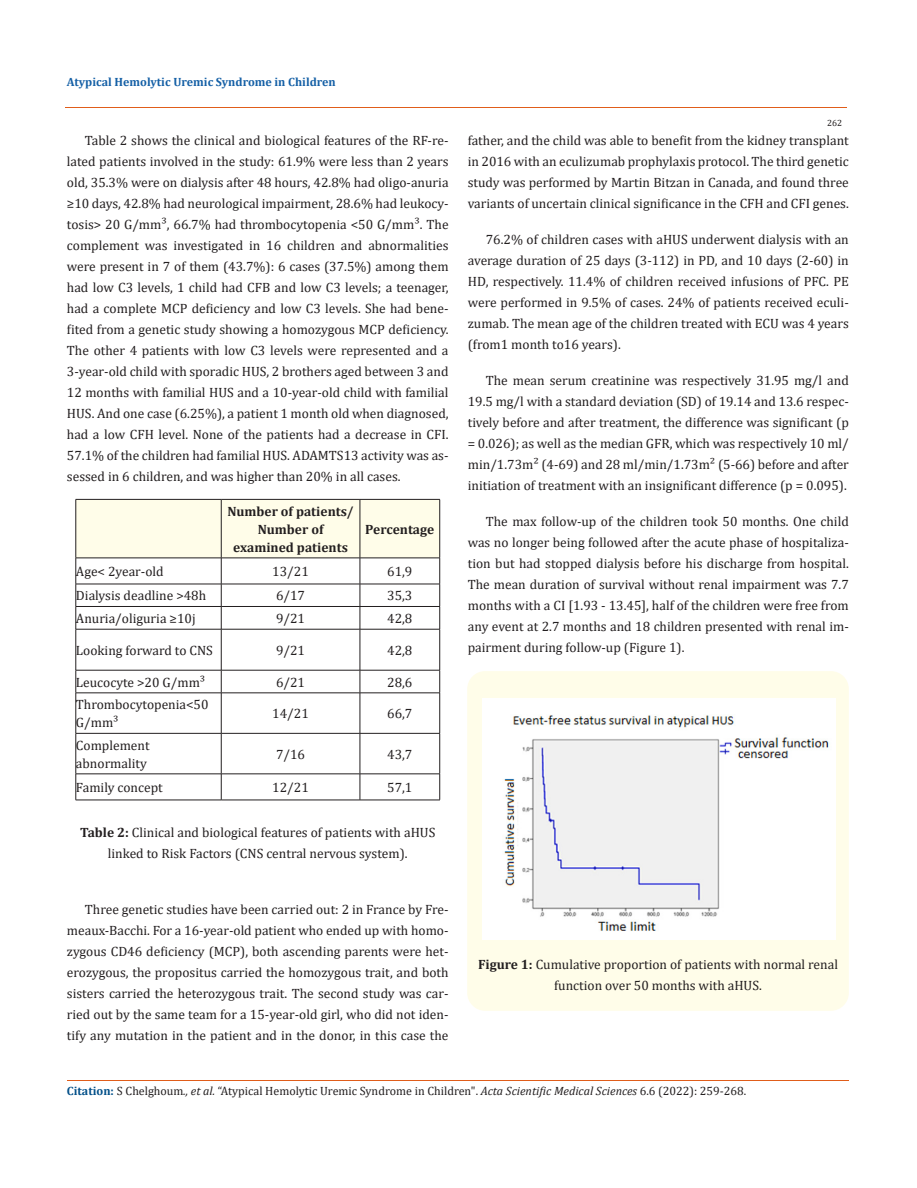
<style>
.page{position:relative;width:917px;height:1188px;background:#fff}
.page>*{position:absolute;margin:0;border:0;box-sizing:border-box;transform-origin:0 0}
.t1{font:13.5px/21px "Cambria";color:#231f20;text-align:justify}
.t2{font:700 13.5px/18px "Cambria";color:#231f20;text-align:center}
.t3{font:12px "Cambria";color:#231f20}
.t4{font:700 12px "Cambria";color:#1560a6}
.t5{font:9px "Cambria";color:#231f20}
.s1{font-weight:700}
.s2{font-weight:700;color:#035089}
.s3{font-style:italic}
</style>
<div class="page">
<svg style="left:75px;top:499px;width:365px;height:130px"></svg>
<hr style="left:76px;top:629px;width:145px;height:1px;background:#231f20">
<hr style="left:75px;top:629px;width:1px;height:41px;background:#231f20">
<hr style="left:221px;top:629px;width:139px;height:1px;background:#231f20">
<hr style="left:221px;top:629px;width:1px;height:41px;background:#231f20">
<hr style="left:360px;top:629px;width:80px;height:1px;background:#231f20">
<hr style="left:359px;top:629px;width:1px;height:41px;background:#231f20">
<hr style="left:439px;top:629px;width:1px;height:41px;background:#231f20">
<hr style="left:76px;top:670px;width:145px;height:1px;background:#231f20">
<svg style="left:75px;top:670px;width:1px;height:23px"></svg>
<hr style="left:221px;top:670px;width:139px;height:1px;background:#231f20">
<svg style="left:221px;top:670px;width:1px;height:23px"></svg>
<hr style="left:360px;top:670px;width:80px;height:1px;background:#231f20">
<svg style="left:359px;top:670px;width:1px;height:23px"></svg>
<svg style="left:439px;top:670px;width:1px;height:23px"></svg>
<hr style="left:76px;top:693px;width:145px;height:1px;background:#231f20">
<hr style="left:75px;top:693px;width:1px;height:40px;background:#231f20">
<hr style="left:221px;top:693px;width:139px;height:1px;background:#231f20">
<hr style="left:221px;top:693px;width:1px;height:40px;background:#231f20">
<hr style="left:360px;top:693px;width:80px;height:1px;background:#231f20">
<hr style="left:359px;top:693px;width:1px;height:40px;background:#231f20">
<hr style="left:439px;top:693px;width:1px;height:40px;background:#231f20">
<hr style="left:76px;top:733px;width:145px;height:1px;background:#231f20">
<hr style="left:75px;top:734px;width:1px;height:40px;background:#231f20">
<hr style="left:221px;top:733px;width:139px;height:1px;background:#231f20">
<hr style="left:221px;top:734px;width:1px;height:40px;background:#231f20">
<hr style="left:360px;top:733px;width:80px;height:1px;background:#231f20">
<hr style="left:359px;top:734px;width:1px;height:40px;background:#231f20">
<hr style="left:439px;top:734px;width:1px;height:40px;background:#231f20">
<hr style="left:76px;top:774px;width:145px;height:1px;background:#231f20">
<svg style="left:75px;top:774px;width:1px;height:26px"></svg>
<hr style="left:221px;top:774px;width:139px;height:1px;background:#231f20">
<svg style="left:221px;top:774px;width:1px;height:26px"></svg>
<hr style="left:360px;top:774px;width:80px;height:1px;background:#231f20">
<svg style="left:359px;top:774px;width:1px;height:26px"></svg>
<svg style="left:439px;top:774px;width:1px;height:26px"></svg>
<hr style="left:76px;top:800px;width:145px;height:1px;background:#231f20">
<hr style="left:221px;top:800px;width:139px;height:1px;background:#231f20">
<hr style="left:360px;top:800px;width:80px;height:1px;background:#231f20">
<hr style="left:65px;top:108px;width:782px;height:1px;background:#e05d1a">
<hr style="left:67px;top:1080px;width:781px;height:1px;background:#e05d1a">
<div style="left:467px;top:671px;width:381px;height:340px;background:#fffde9;border-radius:18px"></div>
<img style="left:482px;top:699px;width:353px;height:241px">
<p class="t4" style="left:67px;top:73px;width:270px">Atypical Hemolytic Uremic Syndrome in Children</p>
<p class="t1" style="left:67px;top:130px;width:383px;text-indent:18px">Table 2 shows the clinical and biological features of the RF-re&shy;lated patients involved in the study: 61.9% were less than 2 years old, 35.3% were on dialysis after 48 hours, 42.8% had oligo-anuria ≥10 days, 42.8% had neurological impairment, 28.6% had leukocy&shy;tosis&gt; 20 G/mm³, 66.7% had thrombocytopenia &lt;50 G/mm³. The complement was investigated in 16 children and abnormalities were present in 7 of them (43.7%): 6 cases (37.5%) among them had low C3 levels, 1 child had CFB and low C3 levels; a teenager, had a complete MCP deficiency and low C3 levels. She had bene&shy;fited from a genetic study showing a homozygous MCP deficiency.<br>The other 4 patients with low C3 levels were represented and a 3-year-old child with sporadic HUS, 2 brothers aged between 3 and 12 months with familial HUS and a 10-year-old child with familial HUS. And one case (6.25%), a patient 1 month old when diagnosed, had a low CFH level. None of the patients had a decrease in CFI.<br>57.1% of the children had familial HUS. ADAMTS13 activity was as&shy;sessed in 6 children, and was higher than 20% in all cases.</p>
<p class="t2" style="left:227px;top:502px;width:128px">Number of patients/<br>Number of examined patients</p>
<p class="t2" style="left:365px;top:520px;width:71px">Percentage</p>
<p class="t1" style="left:76px;top:561px;width:89px">Age&lt; 2year-old</p>
<p class="t1" style="left:272px;top:561px;width:38px">13/21</p>
<p class="t1" style="left:387px;top:561px;width:27px">61,9</p>
<p class="t1" style="left:76px;top:585px;width:132px">Dialysis deadline &gt;48h</p>
<p class="t1" style="left:276px;top:585px;width:31px">6/17</p>
<p class="t1" style="left:387px;top:585px;width:27px">35,3</p>
<p class="t1" style="left:76px;top:608px;width:121px">Anuria/oliguria ≥10j</p>
<p class="t1" style="left:276px;top:608px;width:31px">9/21</p>
<p class="t1" style="left:387px;top:608px;width:27px">42,8</p>
<p class="t1" style="left:76px;top:640px;width:138px">Looking forward to CNS</p>
<p class="t1" style="left:276px;top:640px;width:31px">9/21</p>
<p class="t1" style="left:387px;top:640px;width:27px">42,8</p>
<p class="t1" style="left:76px;top:672px;width:131px">Leucocyte &gt;20 G/mm³</p>
<p class="t1" style="left:276px;top:672px;width:31px">6/21</p>
<p class="t1" style="left:387px;top:672px;width:27px">28,6</p>
<p class="t1" style="left:76px;top:696px;width:134px;line-height:18px">Thrombocytopenia&lt;50<br>G/mm³</p>
<p class="t1" style="left:272px;top:703px;width:38px">14/21</p>
<p class="t1" style="left:387px;top:703px;width:27px">66,7</p>
<p class="t1" style="left:76px;top:736px;width:75px;line-height:18px">Complement abnormality</p>
<p class="t1" style="left:276px;top:744px;width:31px">7/16</p>
<p class="t1" style="left:387px;top:744px;width:27px">43,7</p>
<p class="t1" style="left:76px;top:777px;width:88px">Family concept</p>
<p class="t1" style="left:272px;top:777px;width:38px">12/21</p>
<p class="t1" style="left:387px;top:777px;width:27px">57,1</p>
<p class="t1" style="left:80px;top:823px;width:357px;line-height:20.2px;text-align:center"><span class="s1">Table 2:</span> Clinical and biological features of patients with aHUS linked to Risk Factors (CNS central nervous system).</p>
<p class="t1" style="left:67px;top:899px;width:383px;text-indent:18px">Three genetic studies have been carried out: 2 in France by Fre&shy;meaux-Bacchi. For a 16-year-old patient who ended up with homo&shy;zygous CD46 deficiency (MCP), both ascending parents were het&shy;erozygous, the propositus carried the homozygous trait, and both sisters carried the heterozygous trait. The second study was car&shy;ried out by the same team for a 15-year-old girl, who did not iden&shy;tify any mutation in the patient and in the donor, in this case the</p>
<p class="t5" style="left:827px;top:118px;width:16px">262</p>
<p class="t1" style="left:468px;top:130px;width:382px">father, and the child was able to benefit from the kidney transplant in 2016 with an eculizumab prophylaxis protocol. The third genetic study was performed by Martin Bitzan in Canada, and found three variants of uncertain clinical significance in the CFH and CFI genes.</p>
<p class="t1" style="left:468px;top:229px;width:382px;text-indent:18px">76.2% of children cases with aHUS underwent dialysis with an average duration of 25 days (3-112) in PD, and 10 days (2-60) in HD, respectively. 11.4% of children received infusions of PFC. PE were performed in 9.5% of cases. 24% of patients received eculi&shy;zumab. The mean age of the children treated with ECU was 4 years (from1 month to16 years).</p>
<p class="t1" style="left:468px;top:370px;width:382px;text-indent:18px">The mean serum creatinine was respectively 31.95 mg/l and 19.5 mg/l with a standard deviation (SD) of 19.14 and 13.6 respec&shy;tively before and after treatment, the difference was significant (p = 0.026); as well as the median GFR, which was respectively 10 ml/ min/1.73m² (4-69) and 28 ml/min/1.73m² (5-66) before and after initiation of treatment with an insignificant difference (p = 0.095).</p>
<p class="t1" style="left:468px;top:511px;width:382px;text-indent:18px">The max follow-up of the children took 50 months. One child was no longer being followed after the acute phase of hospitaliza&shy;tion but had stopped dialysis before his discharge from hospital.<br>The mean duration of survival without renal impairment was 7.7 months with a CI [1.93 - 13.45], half of the children were free from any event at 2.7 months and 18 children presented with renal im&shy;pairment during follow-up (Figure 1).</p>
<p class="t1" style="left:478px;top:954px;width:361px;text-align:center"><span class="s1">Figure 1:</span> Cumulative proportion of patients with normal renal function over 50 months with aHUS.</p>
<p class="t3" style="left:67px;top:1084px;width:680px"><span class="s2">Citation:</span> S Chelghoum<span class="s3">., et al.</span> “Atypical Hemolytic Uremic Syndrome in Children". <span class="s3">Acta Scientific Medical Sciences</span> 6.6 (2022): 259-268.</p>
</div>
